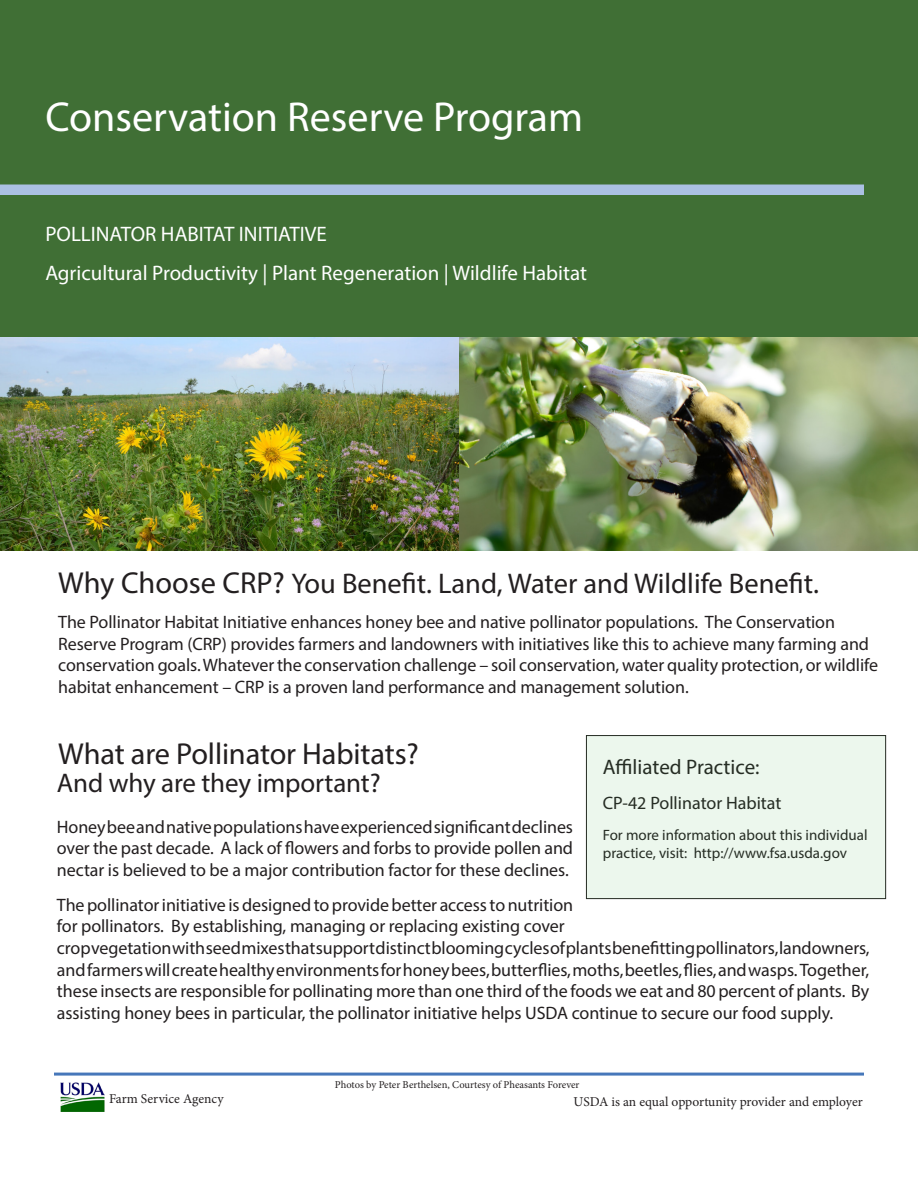
<style>
.page{position:relative;width:918px;height:1188px;background:#fff}
.page>*{position:absolute;margin:0;border:0;box-sizing:border-box;transform-origin:0 0}
.t1{font:42px "Myriad Pro";color:#fff}
.t2{font:30.3px "Myriad Pro";letter-spacing:-.005em;color:#231f20}
.t3{font:28.5px "Myriad Pro";color:#231f20}
.t4{font:27px "Myriad Pro";letter-spacing:-.005em;color:#231f20}
.t5{font:21px "Myriad Pro";color:#fff}
.t6{font:21px "Myriad Pro";color:#231f20}
.t7{font:18px/21.6px "Myriad Pro";letter-spacing:-.005em;color:#231f20}
.t8{font:15px/18px "Myriad Pro";color:#231f20}
.t9{font:13.5px "Minion Pro";color:#231f20}
.t10{font:10.5px "Minion Pro";letter-spacing:-.005em;color:#231f20}
.s1{font-size:30.3px}
</style>
<div class="page">
<img style="left:60px;top:1082px;width:44px;height:29px">
<hr style="left:54px;top:1073px;width:810px;height:3px;background:#4677ba">
<div style="left:0;top:0;width:918px;height:337px;background:#406f35"></div>
<div style="left:0;top:184px;width:864px;height:11px;background:#abc0e3"></div>
<div style="left:587px;top:735px;width:299px;height:163px;background:#ecf7ed"></div>
<img style="left:0;top:337px;width:918px;height:214px">
<p class="t1" style="left:45px;top:91px;width:539px">Conservation Reserve Program</p>
<p class="t5" style="left:45px;top:221px;width:283px">POLLINATOR HABITAT INITIATIVE</p>
<p class="t5" style="left:45px;top:260px;width:543px">Agricultural Productivity | Plant Regeneration | Wildlife Habitat</p>
<p class="t3" style="left:58px;top:566px;width:762px"><span class="s1">Why Choose CRP?</span> You Benefit. Land, Water and Wildlife Benefit.</p>
<p class="t7" style="left:58px;top:611px;width:821px">The Pollinator Habitat Initiative enhances honey bee and native pollinator populations. The Conservation Reserve Program (CRP) provides farmers and landowners with initiatives like this to achieve many farming and conservation goals. Whatever the conservation challenge – soil conservation, water quality protection, or wildlife habitat enhancement – CRP is a proven land performance and management solution.</p>
<p class="t2" style="left:58px;top:736px;width:362px">What are Pollinator Habitats?</p>
<p class="t4" style="left:57px;top:766px;width:325px">And why are they important?</p>
<p class="t6" style="left:603px;top:754px;width:158px">Affiliated Practice:</p>
<p class="t7" style="left:603px;top:792px;width:180px">CP-42 Pollinator Habitat</p>
<p class="t8" style="left:603px;top:826px;width:266px">For more information about this individual practice, visit: http://www.fsa.usda.gov</p>
<p class="t7" style="left:57px;top:815px;width:518px;text-align:justify">Honey bee and native populations have experienced significant declines over the past decade. A lack of flowers and forbs to provide pollen and nectar is believed to be a major contribution factor for these declines.</p>
<p class="t7" style="left:57px;top:894px;width:814px">The pollinator initiative is designed to provide better access to nutrition<br>for pollinators. By establishing, managing or replacing existing cover<br>crop vegetation with seed mixes that support distinct blooming cycles of plants benefitting pollinators, landowners, and farmers will create healthy environments for honey bees, butterflies, moths, beetles, flies, and wasps. Together, these insects are responsible for pollinating more than one third of the foods we eat and 80 percent of plants. By assisting honey bees in particular, the pollinator initiative helps USDA continue to secure our food supply.</p>
<p class="t10" style="left:335px;top:1078px;width:246px">Photos by Peter Berthelsen, Courtesy of Pheasants Forever</p>
<p class="t9" style="left:109px;top:1090px;width:116px">Farm Service Agency</p>
<p class="t9" style="left:574px;top:1093px;width:291px">USDA is an equal opportunity provider and employer</p>
</div>
